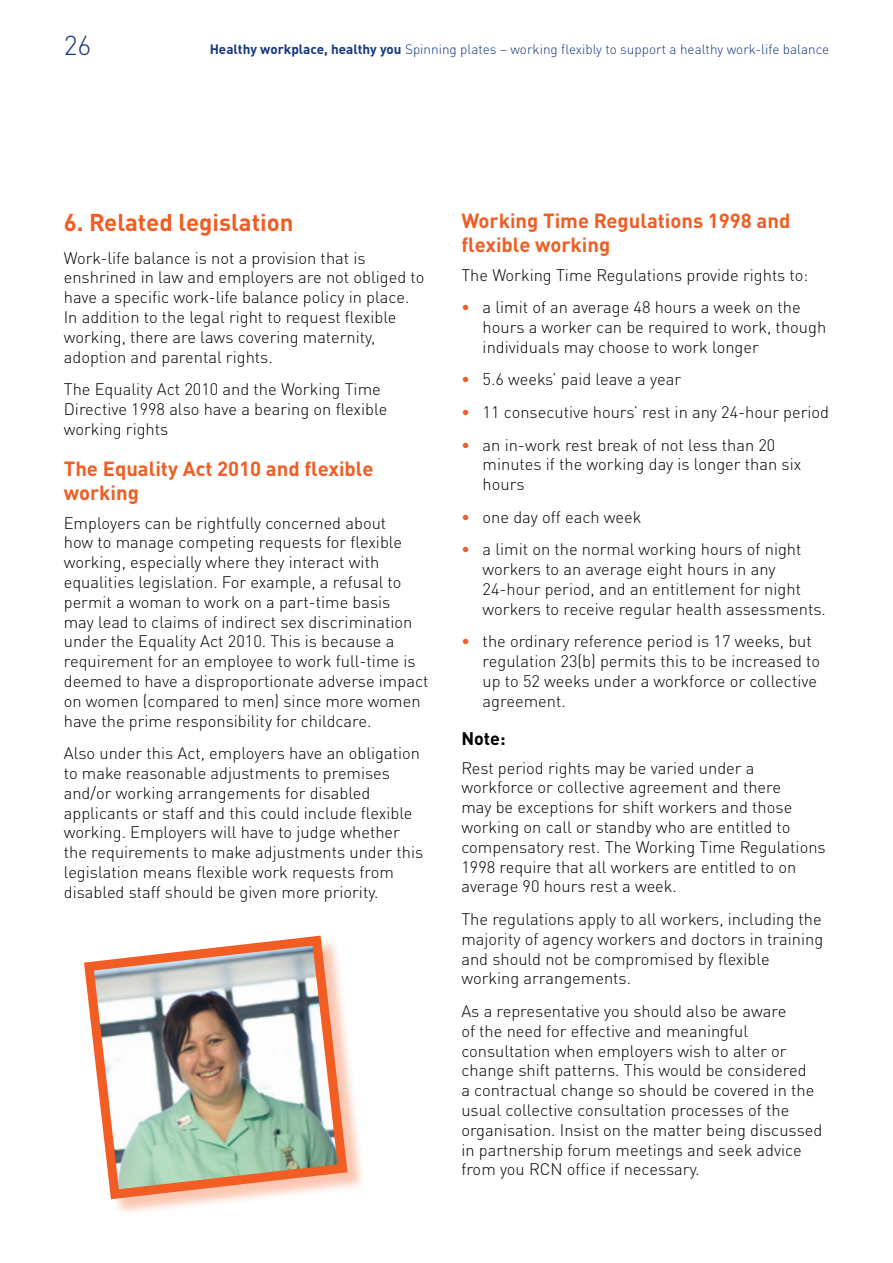
<style>
.page{position:relative;width:893px;height:1263px;background:#fff}
.page>*{position:absolute;margin:0;border:0;box-sizing:border-box;transform-origin:0 0}
.t1{font:300 27px "DINOT";color:#14377d}
.t2{font:700 24px "DINOT";color:#f15d22}
.t3{font:700 20.25px/24.3px "DINOT";color:#f15d22}
.t4{font:700 18px "DINOT";color:#000}
.t5{font:300 16.5px/19.8px "DINOT";color:#000}
.t6{font:300 13.5px "DINOT";color:#14377d}
.s1{font-weight:700}
.s2{font-weight:500;color:#f15d22}
</style>
<div class="page">
<div style="left:86px;top:938px;width:280px;height:279px;background:#f15d22;opacity:.35"></div>
<img style="left:84px;top:935px;width:268px;height:269px">
<h1 class="t1" style="left:64px;top:28px;width:29px">26</h1>
<p class="t6" style="left:210px;top:41px;width:621px"><span class="s1">Healthy workplace, healthy you</span> Spinning plates – working flexibly to support a healthy work-life balance</p>
<h2 class="t2" style="left:64px;top:207px;width:231px">6. Related legislation</h2>
<p class="t5" style="left:64px;top:247px;width:362px">Work-life balance is not a provision that is enshrined in law and employers are not obliged to have a specific work-life balance policy in place.<br>In addition to the legal right to request flexible working, there are laws covering maternity, adoption and parental rights.</p>
<p class="t5" style="left:64px;top:379px;width:325px">The Equality Act 2010 and the Working Time<br>Directive 1998 also have a bearing on flexible working rights</p>
<p class="t3" style="left:64px;top:456px;width:311px">The Equality Act 2010 and flexible working</p>
<p class="t5" style="left:64px;top:513px;width:366px">Employers can be rightfully concerned about<br>how to manage competing requests for flexible working, especially where they interact with equalities legislation. For example, a refusal to permit a woman to work on a part-time basis<br>may lead to claims of indirect sex discrimination under the Equality Act 2010. This is because a requirement for an employee to work full-time is deemed to have a disproportionate adverse impact on women (compared to men) since more women have the prime responsibility for childcare.</p>
<p class="t5" style="left:64px;top:743px;width:361px">Also under this Act, employers have an obligation to make reasonable adjustments to premises and/or working arrangements for disabled applicants or staff and this could include flexible working. Employers will have to judge whether the requirements to make adjustments under this legislation means flexible work requests from disabled staff should be given more priority.</p>
<p class="t3" style="left:461px;top:208px;width:331px">Working Time Regulations 1998 and flexible working</p>
<p class="t5" style="left:461px;top:265px;width:349px">The Working Time Regulations provide rights to:</p>
<p class="t5" style="left:483px;top:297px;width:345px;text-indent:-21px"><span class="s2">•</span> a limit of an average 48 hours a week on the hours a worker can be required to work, though individuals may choose to work longer</p>
<p class="t5" style="left:461px;top:369px;width:221px"><span class="s2">•</span> 5.6 weeks’ paid leave a year</p>
<p class="t5" style="left:461px;top:402px;width:369px"><span class="s2">•</span> 11 consecutive hours’ rest in any 24-hour period</p>
<p class="t5" style="left:483px;top:434px;width:320px;text-indent:-21px"><span class="s2">•</span> an in-work rest break of not less than 20 minutes if the working day is longer than six hours</p>
<p class="t5" style="left:461px;top:507px;width:182px"><span class="s2">•</span> one day off each week</p>
<p class="t5" style="left:483px;top:539px;width:345px;text-indent:-21px"><span class="s2">•</span> a limit on the normal working hours of night workers to an average eight hours in any 24-hour period, and an entitlement for night workers to receive regular health assessments.</p>
<p class="t5" style="left:483px;top:631px;width:339px;text-indent:-21px"><span class="s2">•</span> the ordinary reference period is 17 weeks, but regulation 23(b) permits this to be increased to up to 52 weeks under a workforce or collective agreement.</p>
<p class="t4" style="left:461px;top:727px;width:46px">Note:</p>
<p class="t5" style="left:461px;top:757px;width:366px">Rest period rights may be varied under a workforce or collective agreement and there<br>may be exceptions for shift workers and those working on call or standby who are entitled to compensatory rest. The Working Time Regulations 1998 require that all workers are entitled to on average 90 hours rest a week.</p>
<p class="t5" style="left:461px;top:909px;width:363px">The regulations apply to all workers, including the majority of agency workers and doctors in training and should not be compromised by flexible working arrangements.</p>
<p class="t5" style="left:461px;top:1001px;width:362px">As a representative you should also be aware<br>of the need for effective and meaningful consultation when employers wish to alter or change shift patterns. This would be considered<br>a contractual change so should be covered in the usual collective consultation processes of the organisation. Insist on the matter being discussed in partnership forum meetings and seek advice from you RCN office if necessary.</p>
</div>
